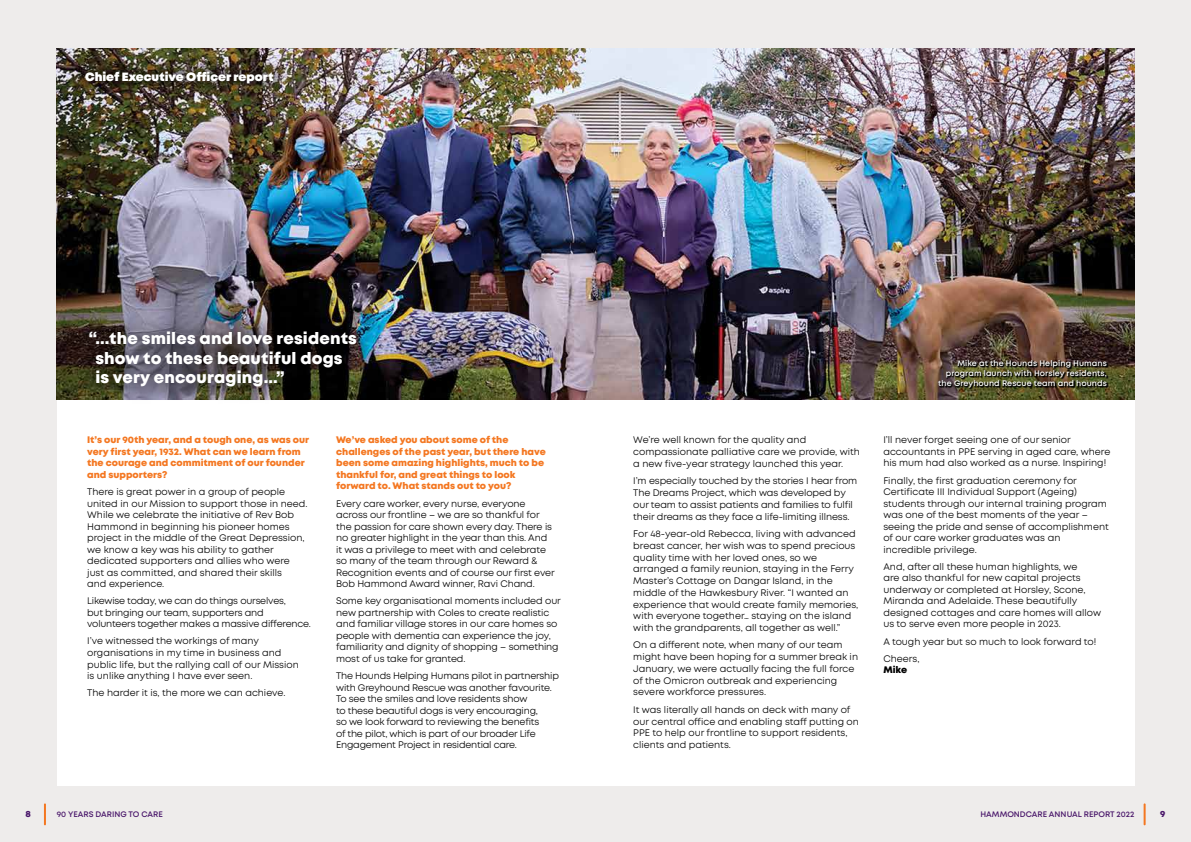
<style>
.page{position:relative;width:1191px;height:842px;background:#eeeceb}
.page>*{position:absolute;margin:0;border:0;box-sizing:border-box;transform-origin:0 0}
.t1{font:800 16.3px/19.2px "Mont";letter-spacing:.01em;color:#fff}
.t2{font:900 12px "Mont";color:#fff}
.t3{font:9.5px/11.5px "Mont";color:#000}
.t4{font:9.5px/11.5px "Mont";letter-spacing:-.02em;color:#000}
.t5{font:800 9.5px/11.5px "Mont";color:#f47721}
.t6{font:800 9.5px "Mont";color:#000}
.t7{font:800 9px "Mont";color:#49166a}
.t8{font:600 8px/10px "Mont";letter-spacing:.01em;color:#fff;text-align:right}
.t9{font:600 8px "Mont";color:#49166a}
</style>
<div class="page">
<div style="left:57px;top:48px;width:708px;height:737px;background:#fff"></div>
<div style="left:652px;top:48px;width:482px;height:737px;background:#fff"></div>
<img style="left:57px;top:48px;width:1077px;height:352px">
<div style="left:71px;top:56px;width:218px;height:42px;background:#000;opacity:.75"></div>
<div style="left:72px;top:314px;width:302px;height:90px;background:#000;opacity:.55"></div>
<hr style="left:44px;top:803px;width:2px;height:22px;background:#f47721">
<hr style="left:1143px;top:803px;width:2px;height:22px;background:#f47721">
<img style="left:938px;top:360px;width:170px;height:29px">
<p class="t2" style="left:85px;top:69px;width:190px">Chief Executive Officer report</p>
<h1 class="t1" style="left:95px;top:329px;width:263px;text-indent:-7px">“...the smiles and love residents show to these beautiful dogs is very encouraging...”</h1>
<p class="t5" style="left:87px;top:434px;width:223px">It’s our 90th year, and a tough one, as was our very first year, 1932. What can we learn from the courage and commitment of our founder and supporters?</p>
<p class="t3" style="left:87px;top:486px;width:222px">There is great power in a group of people united in our Mission to support those in need.<br>While we celebrate the initiative of Rev Bob Hammond in beginning his pioneer homes project in the middle of the Great Depression, we know a key was his ability to gather dedicated supporters and allies who were just as committed, and shared their skills<br>and experience.</p>
<p class="t4" style="left:87px;top:595px;width:225px">Likewise today, we can do things ourselves,<br>but bringing our team, supporters and volunteers together makes a massive difference.</p>
<p class="t3" style="left:87px;top:635px;width:213px">I’ve witnessed the workings of many organisations in my time in business and public life, but the rallying call of our Mission is unlike anything I have ever seen.</p>
<p class="t3" style="left:87px;top:687px;width:200px">The harder it is, the more we can achieve.</p>
<p class="t5" style="left:336px;top:434px;width:211px">We’ve asked you about some of the challenges of the past year, but there have been some amazing highlights, much to be thankful for, and great things to look forward to. What stands out to you?</p>
<p class="t3" style="left:336px;top:498px;width:220px">Every care worker, every nurse, everyone across our frontline – we are so thankful for the passion for care shown every day. There is no greater highlight in the year than this. And it was a privilege to meet with and celebrate so many of the team through our Reward &amp; Recognition events and of course our first ever Bob Hammond Award winner, Ravi Chand.</p>
<p class="t3" style="left:336px;top:595px;width:226px">Some key organisational moments included our new partnership with Coles to create realistic and familiar village stores in our care homes so people with dementia can experience the joy, familiarity and dignity of shopping – something most of us take for granted.</p>
<p class="t4" style="left:336px;top:670px;width:224px">The Hounds Helping Humans pilot in partnership with Greyhound Rescue was another favourite.<br>To see the smiles and love residents show<br>to these beautiful dogs is very encouraging,<br>so we look forward to reviewing the benefits<br>of the pilot, which is part of our broader Life Engagement Project in residential care.</p>
<p class="t3" style="left:633px;top:434px;width:228px;line-height:11.8px">We’re well known for the quality and compassionate palliative care we provide, with a new five-year strategy launched this year.</p>
<p class="t3" style="left:633px;top:475px;width:225px;line-height:11.8px">I’m especially touched by the stories I hear from The Dreams Project, which was developed by our team to assist patients and families to fulfil their dreams as they face a life-limiting illness.</p>
<p class="t3" style="left:633px;top:528px;width:227px;line-height:11.8px">For 48-year-old Rebecca, living with advanced breast cancer, her wish was to spend precious quality time with her loved ones, so we arranged a family reunion, staying in the Ferry Master’s Cottage on Dangar Island, in the middle of the Hawkesbury River. “I wanted an experience that would create family memories, with everyone together… staying on the island with the grandparents, all together as well.”</p>
<p class="t3" style="left:633px;top:639px;width:226px;line-height:11.8px">On a different note, when many of our team might have been hoping for a summer break in January, we were actually facing the full force of the Omicron outbreak and experiencing severe workforce pressures.</p>
<p class="t3" style="left:633px;top:704px;width:227px;line-height:11.8px">It was literally all hands on deck with many of our central office and enabling staff putting on PPE to help our frontline to support residents, clients and patients.</p>
<p class="t8" style="left:938px;top:358px;width:170px">Mike at the Hounds Helping Humans program launch with Horsley residents, the Greyhound Rescue team and hounds</p>
<p class="t3" style="left:883px;top:434px;width:228px">I’ll never forget seeing one of our senior accountants in PPE serving in aged care, where his mum had also worked as a nurse. Inspiring!</p>
<p class="t3" style="left:883px;top:475px;width:227px">Finally, the first graduation ceremony for Certificate III Individual Support (Ageing) students through our internal training program was one of the best moments of the year – seeing the pride and sense of accomplishment of our care worker graduates was an incredible privilege.</p>
<p class="t3" style="left:883px;top:561px;width:219px">And, after all these human highlights, we<br>are also thankful for new capital projects underway or completed at Horsley, Scone, Miranda and Adelaide. These beautifully designed cottages and care homes will allow us to serve even more people in 2023.</p>
<p class="t3" style="left:883px;top:633px;width:214px;line-height:17.2px">A tough year but so much to look forward to!<br>Cheers,</p>
<p class="t6" style="left:883px;top:664px;width:25px">Mike</p>
<p class="t7" style="left:26px;top:808px;width:7px">8</p>
<p class="t9" style="left:57px;top:808px;width:108px">90 YEARS DARING TO CARE</p>
<p class="t9" style="left:980px;top:808px;width:155px">HAMMONDCARE ANNUAL REPORT 2022</p>
<p class="t7" style="left:1160px;top:808px;width:7px">9</p>
</div>
